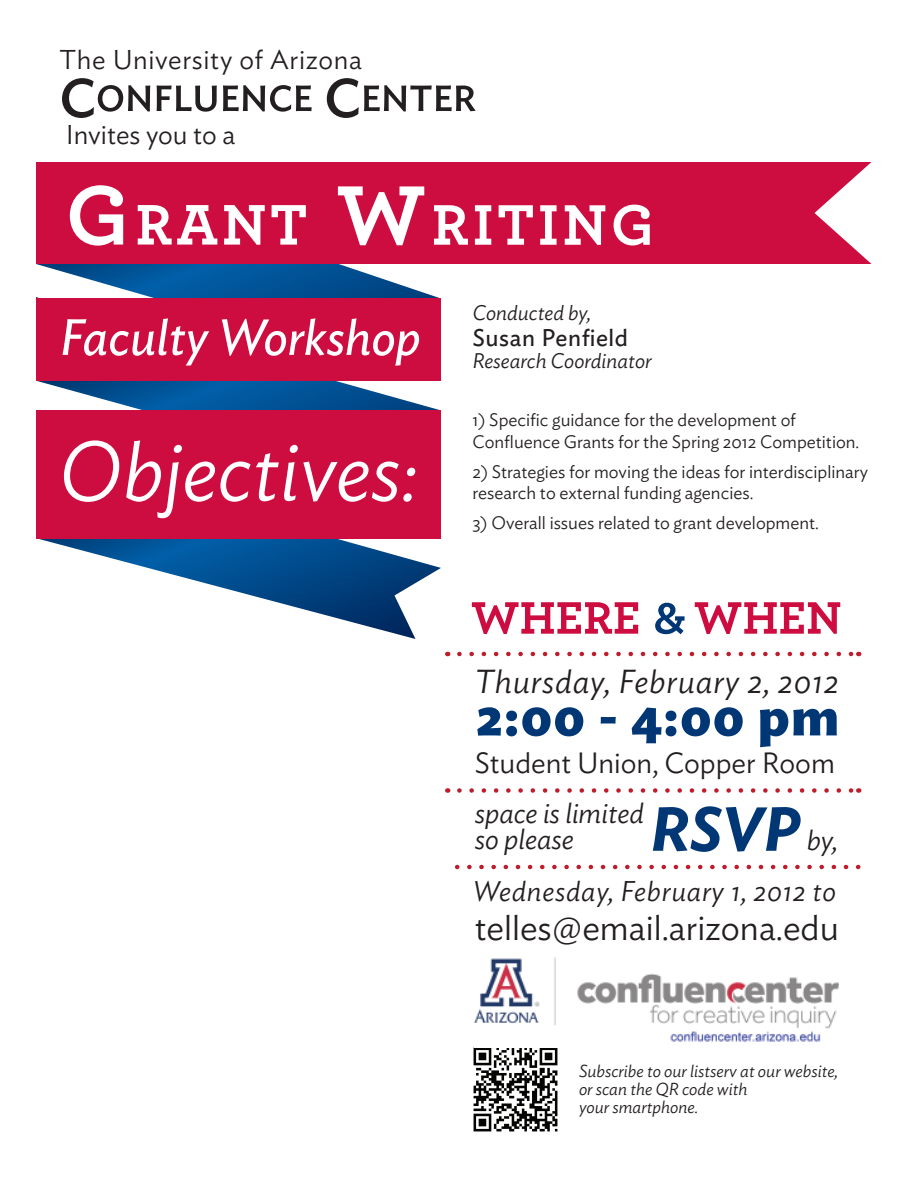
<style>
.page{position:relative;width:918px;height:1188px;background:#fff}
.page>*{position:absolute;margin:0;border:0;box-sizing:border-box;transform-origin:0 0}
.t1{font:italic 300 83.25px "Ideal Sans";color:#fff}
.t2{font:700 60px "Archer Pro";letter-spacing:.06em;color:#fff}
.t3{font:700 52.8px "Ideal Sans";color:#013775}
.t4{font:italic 50.4px "Ideal Sans";color:#fff}
.t5{font:300 35.1px "Ideal Sans";color:#231f20}
.t6{font:italic 300 33px "Ideal Sans";letter-spacing:.025em;color:#231f20}
.t7{font:300 29.1px "Ideal Sans";color:#231f20}
.t8{font:italic 300 28.5px/27px "Ideal Sans";color:#231f20}
.t9{font:italic 300 28.35px "Ideal Sans";letter-spacing:.025em;color:#231f20}
.t10{font:300 27px "Ideal Sans";letter-spacing:.025em;color:#231f20}
.t11{font:300 27px "Ideal Sans";color:#231f20}
.t12{font:24px "Ideal Sans";letter-spacing:.025em;color:#231f20}
.t13{font:italic 300 21px "Ideal Sans";color:#231f20}
.t14{font:300 18px/21.6px "Ideal Sans";color:#231f20}
.t15{font:italic 300 17.25px/18px "Ideal Sans";color:#231f20}
.s1{font-size:88.5px}
.s2{font-weight:600;font-size:61.8px;color:#013775}
</style>
<div class="page">
<svg style="left:39px;top:539px;width:402px;height:100px"></svg>
<svg style="left:37px;top:381px;width:403px;height:29px"></svg>
<div style="left:36px;top:410px;width:405px;height:129px;background:#cd0d40"></div>
<svg style="left:36px;top:264px;width:404px;height:34px"></svg>
<div style="left:36px;top:298px;width:405px;height:83px;background:#cd0d40"></div>
<div style="left:36px;top:162px;width:836px;height:102px;background:#cd0d40"></div>
<svg style="left:459px;top:788px;width:393px;height:5px"></svg>
<svg style="left:455px;top:865px;width:403px;height:4px"></svg>
<img style="left:473px;top:1047px;width:85px;height:85px">
<img style="left:474px;top:957px;width:364px;height:91px">
<svg style="left:472px;top:602px;width:166px;height:32px"></svg>
<svg style="left:655px;top:603px;width:30px;height:31px"></svg>
<svg style="left:695px;top:602px;width:145px;height:32px"></svg>
<svg style="left:459px;top:652px;width:393px;height:4px"></svg>
<svg style="left:62px;top:78px;width:88px;height:40px"></svg>
<svg style="left:157px;top:85px;width:60px;height:27px"></svg>
<svg style="left:223px;top:85px;width:89px;height:27px"></svg>
<svg style="left:327px;top:78px;width:149px;height:40px"></svg>
<h3 class="t10" style="left:59px;top:39px;width:304px">The University of Arizona</h3>
<h3 class="t11" style="left:66px;top:114px;width:171px">Invites you to a</h3>
<h2 class="t2" style="left:66px;top:177px;width:590px"><span class="s1">G</span>RANT <span class="s1">W</span>RITING</h2>
<h3 class="t4" style="left:59px;top:299px;width:363px">Faculty Workshop</h3>
<h1 class="t1" style="left:58px;top:408px;width:361px">Objectives:</h1>
<p class="t13" style="left:472px;top:297px;width:120px">Conducted by,</p>
<h3 class="t12" style="left:472px;top:319px;width:157px">Susan Penfield</h3>
<p class="t13" style="left:472px;top:345px;width:181px">Research Coordinator</p>
<p class="t14" style="left:472px;top:408px;width:388px">1) Specific guidance for the development of<br>Confluence Grants for the Spring 2012 Competition.</p>
<p class="t14" style="left:472px;top:459px;width:397px">2) Strategies for moving the ideas for interdisciplinary research to external funding agencies.</p>
<p class="t14" style="left:472px;top:511px;width:348px">3) Overall issues related to grant development.</p>
<h3 class="t6" style="left:475px;top:656px;width:366px">Thursday, February 2, 2012</h3>
<h3 class="t3" style="left:476px;top:675px;width:364px">2:00 - 4:00 pm</h3>
<h3 class="t7" style="left:475px;top:741px;width:362px">Student Union, Copper Room</h3>
<h3 class="t8" style="left:475px;top:797px;width:365px">space is limited<br>so please <span class="s2">RSVP</span> by,</h3>
<h3 class="t9" style="left:473px;top:870px;width:364px">Wednesday, February 1, 2012 to</h3>
<h3 class="t5" style="left:475px;top:901px;width:366px">telles@email.arizona.edu</h3>
<p class="t15" style="left:579px;top:1061px;width:261px">Subscribe to our listserv at our website, or scan the QR code with<br>your smartphone.</p>
</div>
